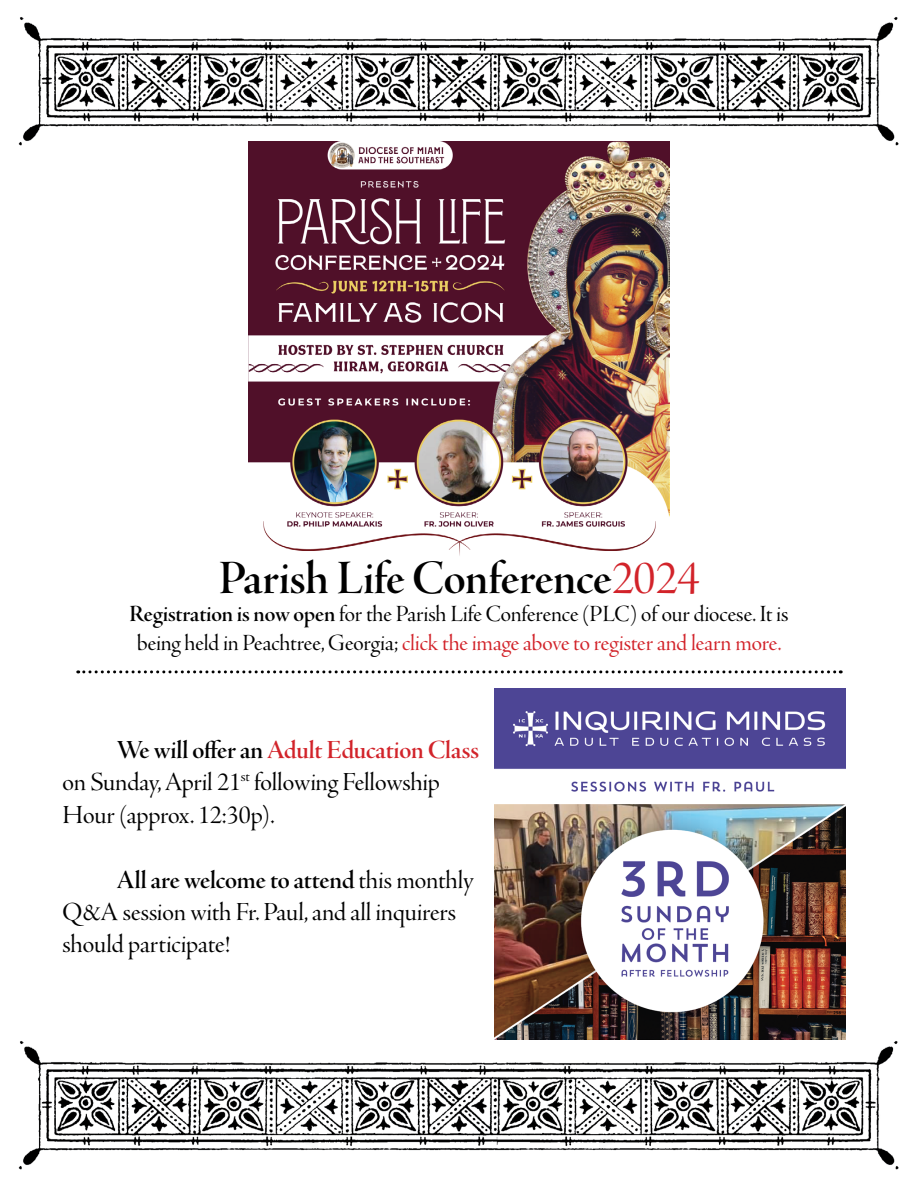
<style>
.page{position:relative;width:918px;height:1188px;background:#fff}
.page>*{position:absolute;margin:0;border:0;box-sizing:border-box;transform-origin:0 0}
.t1{font:49.5px "Adobe Jenson Pro Semibold Disp";letter-spacing:-.005em;color:#000}
.t2{font:27px/32.4px "Adobe Jenson Pro Disp";letter-spacing:-.005em;color:#000}
.t3{font:27px "Adobe Jenson Pro Semibold Disp";letter-spacing:-.005em;color:#d2232a}
.t4{font:27px "Adobe Jenson Pro Semibold Disp";letter-spacing:-.005em;color:#000}
.t5{font:24px/28.8px "Adobe Jenson Pro Disp";letter-spacing:-.005em;color:#000;text-align:center}
.s1{font-family:"Adobe Jenson Pro Disp";color:#d2232a}
.s2{font-family:"Adobe Jenson Pro Semibold Disp"}
.s3{color:#d2232a}
.s4{color:#000}
.s5{font-family:"Adobe Jenson Pro Disp"}
</style>
<div class="page">
<img style="left:18px;top:17px;width:881px;height:128px">
<img style="left:18px;top:1041px;width:881px;height:128px">
<img style="left:248px;top:141px;width:422px;height:415px">
<svg style="left:78px;top:670px;width:763px;height:3px"></svg>
<img style="left:494px;top:688px;width:352px;height:351px">
<h1 class="t1" style="left:219px;top:550px;width:482px">Parish Life Conference<span class="s1">2024</span></h1>
<p class="t5" style="left:129px;top:600px;width:661px"><span class="s2">Registration is now open</span> for the Parish Life Conference (PLC) of our diocese. It is being held in Peachtree, Georgia; <span class="s3">click the image above to register and learn more.</span></p>
<p class="t3" style="left:117px;top:735px;width:364px"><span class="s4">We will offer an</span> Adult Education Class</p>
<p class="t2" style="left:63px;top:766px;width:379px">on Sunday, April 21<sup>st</sup> following Fellowship<br>Hour (approx. 12:30p).</p>
<p class="t4" style="left:117px;top:864px;width:359px">All are welcome to attend <span class="s5">this monthly</span></p>
<p class="t2" style="left:63px;top:896px;width:395px">Q&amp;A session with Fr. Paul, and all inquirers should participate!</p>
</div>
